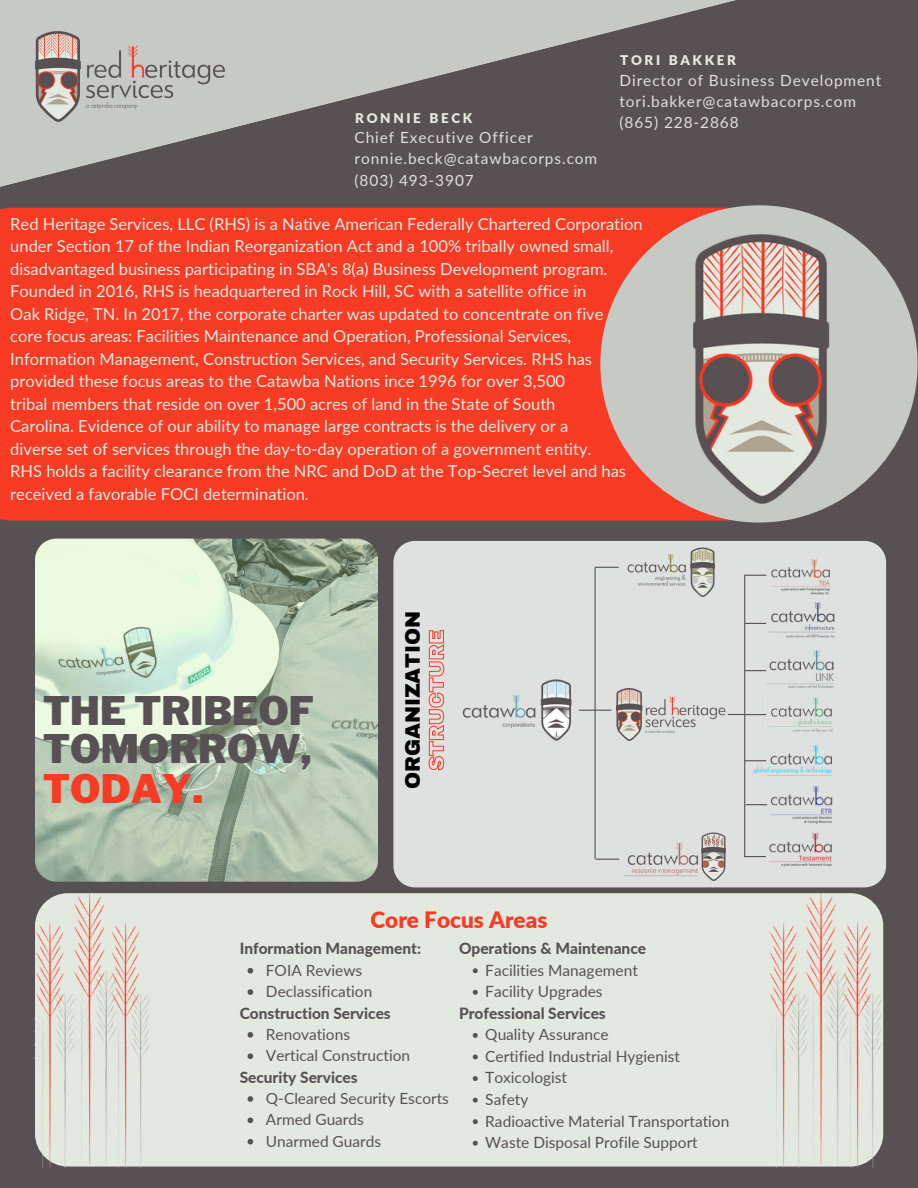
<style>
.page{position:relative;width:918px;height:1188px;background:#585154}
.page>*{position:absolute;margin:0;border:0;box-sizing:border-box;transform-origin:0 0}
.t1{font:900 39.15px/38px "Libre Franklin";color:#585154}
.t2{font:900 39.15px "Libre Franklin";color:#f83b24}
.t3{font:900 22.5px "Lato";color:#f83b24}
.t4{font:900 20.55px "Archivo";color:#000}
.t5{font:16.5px/22.5px "Lato";color:#e5eae1}
.t6{font:15.45px/21.6px "Lato";color:#585154}
.t7{font:15.45px/21.3px "Lato";letter-spacing:.06em;color:#dfe0e0}
.t8{font:800 15.45px "Lato";color:#585154}
.t9{font:900 13.35px "Lato";letter-spacing:.2em;color:#e5eae1}
</style>
<div class="page">
<div style="left:0;top:222px;width:731px;height:299px;background:#f83b24"></div>
<svg style="left:0;top:0;width:828px;height:222px"></svg>
<div style="left:35px;top:893px;width:848px;height:274px;background:#e4e9e0;border-radius:33px"></div>
<div style="left:600px;top:205px;width:318px;height:318px;background:#c7c9c4;border-radius:50%"></div>
<div style="left:393px;top:541px;width:493px;height:346px;background:#dfe0e0;border-radius:22px"></div>
<img style="left:35px;top:539px;width:343px;height:343px;border-radius:21px">
<svg style="left:248px;top:968px;width:5px;height:6px"></svg>
<svg style="left:248px;top:989px;width:5px;height:6px"></svg>
<svg style="left:248px;top:1032px;width:5px;height:6px"></svg>
<svg style="left:248px;top:1053px;width:5px;height:6px"></svg>
<svg style="left:248px;top:1096px;width:5px;height:6px"></svg>
<svg style="left:248px;top:1118px;width:5px;height:5px"></svg>
<svg style="left:248px;top:1139px;width:5px;height:6px"></svg>
<img style="left:35px;top:32px;width:190px;height:90px">
<img style="left:694px;top:234px;width:146px;height:269px">
<svg style="left:473px;top:968px;width:5px;height:5px"></svg>
<svg style="left:473px;top:990px;width:5px;height:5px"></svg>
<svg style="left:473px;top:1033px;width:5px;height:5px"></svg>
<svg style="left:473px;top:1055px;width:5px;height:4px"></svg>
<svg style="left:473px;top:1076px;width:5px;height:5px"></svg>
<svg style="left:473px;top:1098px;width:5px;height:5px"></svg>
<svg style="left:473px;top:1119px;width:5px;height:5px"></svg>
<svg style="left:473px;top:1141px;width:5px;height:5px"></svg>
<svg style="left:428px;top:630px;width:16px;height:141px"></svg>
<img style="left:35px;top:893px;width:119px;height:271px">
<img style="left:767px;top:893px;width:117px;height:271px">
<img style="left:76px;top:922px;width:108px;height:245px">
<img style="left:734px;top:922px;width:108px;height:245px">
<img style="left:462px;top:679px;width:117px;height:62px">
<hr style="left:579px;top:710px;width:32px;height:1px;background:#585154">
<img style="left:628px;top:548px;width:87px;height:48px">
<img style="left:617px;top:689px;width:109px;height:52px">
<hr style="left:744px;top:575px;width:1px;height:282px;background:#585154">
<img style="left:747px;top:744px;width:85px;height:32px">
<img style="left:769px;top:602px;width:66px;height:35px">
<img style="left:760px;top:649px;width:74px;height:40px">
<img style="left:762px;top:697px;width:71px;height:35px">
<img style="left:624px;top:842px;width:75px;height:34px">
<svg style="left:745px;top:670px;width:21px;height:1px"></svg>
<svg style="left:745px;top:623px;width:21px;height:1px"></svg>
<svg style="left:728px;top:714px;width:38px;height:1px"></svg>
<svg style="left:745px;top:760px;width:21px;height:1px"></svg>
<hr style="left:595px;top:568px;width:1px;height:291px;background:#585154">
<img style="left:701px;top:832px;width:25px;height:49px">
<svg style="left:703px;top:833px;width:23px;height:15px"></svg>
<svg style="left:595px;top:567px;width:24px;height:1px"></svg>
<img style="left:770px;top:785px;width:63px;height:39px">
<svg style="left:746px;top:804px;width:21px;height:1px"></svg>
<img style="left:770px;top:559px;width:60px;height:36px">
<img style="left:769px;top:832px;width:63px;height:35px">
<svg style="left:745px;top:856px;width:21px;height:1px"></svg>
<svg style="left:745px;top:575px;width:21px;height:1px"></svg>
<svg style="left:596px;top:859px;width:23px;height:1px"></svg>
<p class="t9" style="left:355px;top:109px;width:119px">RONNIE BECK</p>
<p class="t7" style="left:355px;top:126px;width:244px">Chief Executive Officer ronnie.beck@catawbacorps.com (803) 493-3907</p>
<p class="t9" style="left:620px;top:52px;width:117px">TORI BAKKER</p>
<p class="t7" style="left:620px;top:69px;width:263px">Director of Business Development tori.bakker@catawbacorps.com (865) 228-2868</p>
<p class="t5" style="left:10px;top:212px;width:634px">Red Heritage Services, LLC (RHS) is a Native American Federally Chartered Corporation under Section 17 of the Indian Reorganization Act and a 100% tribally owned small, disadvantaged business participating in SBA's 8(a) Business Development program.<br>Founded in 2016, RHS is headquartered in Rock Hill, SC with a satellite office in<br>Oak Ridge, TN. In 2017, the corporate charter was updated to concentrate on five<br>core focus areas: Facilities Maintenance and Operation, Professional Services, Information Management, Construction Services, and Security Services. RHS has provided these focus areas to the Catawba Nations ince 1996 for over 3,500<br>tribal members that reside on over 1,500 acres of land in the State of South<br>Carolina. Evidence of our ability to manage large contracts is the delivery or a<br>diverse set of services through the day-to-day operation of a government entity.<br>RHS holds a facility clearance from the NRC and DoD at the Top-Secret level and has received a favorable FOCI determination.</p>
<h1 class="t1" style="left:43px;top:692px;width:273px">THE TRIBEOF<br>TOMORROW,</h1>
<h1 class="t2" style="left:43px;top:766px;width:162px">TODAY.</h1>
<p class="t4" style="left:402px;top:789px;width:180px;rotate:-90deg">ORGANIZATION</p>
<h2 class="t3" style="left:371px;top:906px;width:178px">Core Focus Areas</h2>
<p class="t8" style="left:240px;top:939px;width:183px">Information Management:</p>
<p class="t8" style="left:459px;top:939px;width:189px">Operations &amp; Maintenance</p>
<p class="t6" style="left:266px;top:959px;width:108px">FOIA Reviews<br>Declassification</p>
<p class="t6" style="left:266px;top:1023px;width:146px">Renovations<br>Vertical Construction</p>
<p class="t6" style="left:266px;top:1087px;width:185px">Q-Cleared Security Escorts<br>Armed Guards<br>Unarmed Guards</p>
<p class="t8" style="left:240px;top:1003px;width:153px">Construction Services</p>
<p class="t8" style="left:240px;top:1067px;width:119px">Security Services</p>
<p class="t6" style="left:485px;top:959px;width:154px">Facilities Management<br>Facility Upgrades</p>
<p class="t6" style="left:485px;top:1024px;width:246px">Quality Assurance<br>Certified Industrial Hygienist<br>Toxicologist<br>Safety<br>Radioactive Material Transportation<br>Waste Disposal Profile Support</p>
<p class="t8" style="left:459px;top:1004px;width:148px">Professional Services</p>
</div>
